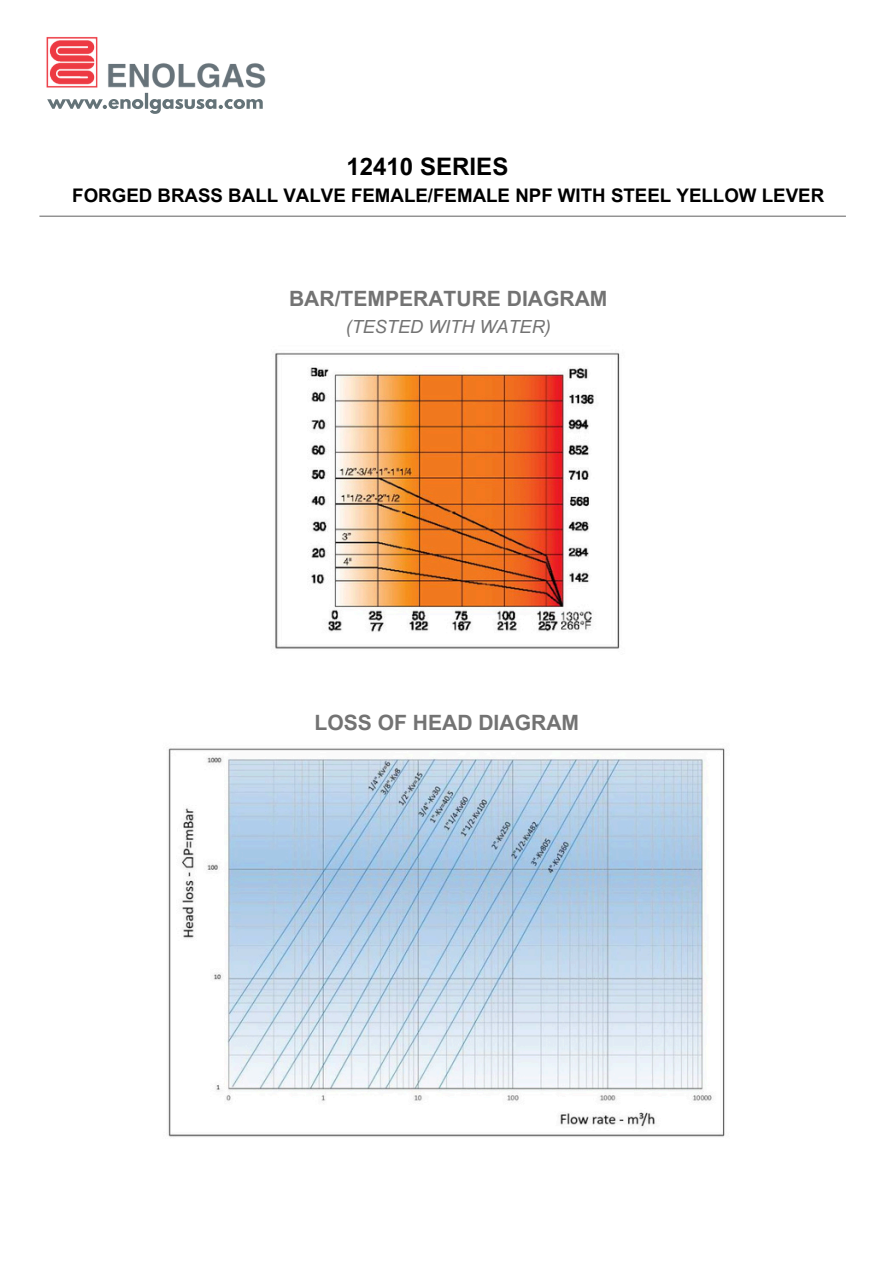
<style>
.page{position:relative;width:894px;height:1264px;background:#fff}
.page>*{position:absolute;margin:0;border:0;box-sizing:border-box;transform-origin:0 0}
.t1{font:700 24px "Arial MT Pro";color:#000}
.t2{font:700 21px "Arial MT Pro";color:#737373}
.t3{font:700 18.75px "Arial MT Pro";color:#000}
.t4{font:italic 18.15px "Arial MT Pro";color:#737373}
</style>
<div class="page">
<img style="left:46px;top:37px;width:220px;height:56px">
<img style="left:47px;top:93px;width:216px;height:16px">
<img style="left:275px;top:352px;width:345px;height:297px">
<hr style="left:39px;top:216px;width:806px;height:1px;background:#737373">
<img style="left:168px;top:748px;width:557px;height:389px">
<p class="t1" style="left:346px;top:157px;width:163px">12410 SERIES</p>
<h1 class="t3" style="left:72px;top:188px;width:753px">FORGED BRASS BALL VALVE FEMALE/FEMALE NPF WITH STEEL YELLOW LEVER</h1>
<h3 class="t2" style="left:289px;top:290px;width:320px">BAR/TEMPERATURE DIAGRAM</h3>
<p class="t4" style="left:346px;top:319px;width:206px">(TESTED WITH WATER)</p>
<p class="t2" style="left:314px;top:714px;width:266px">LOSS OF HEAD DIAGRAM</p>
</div>
